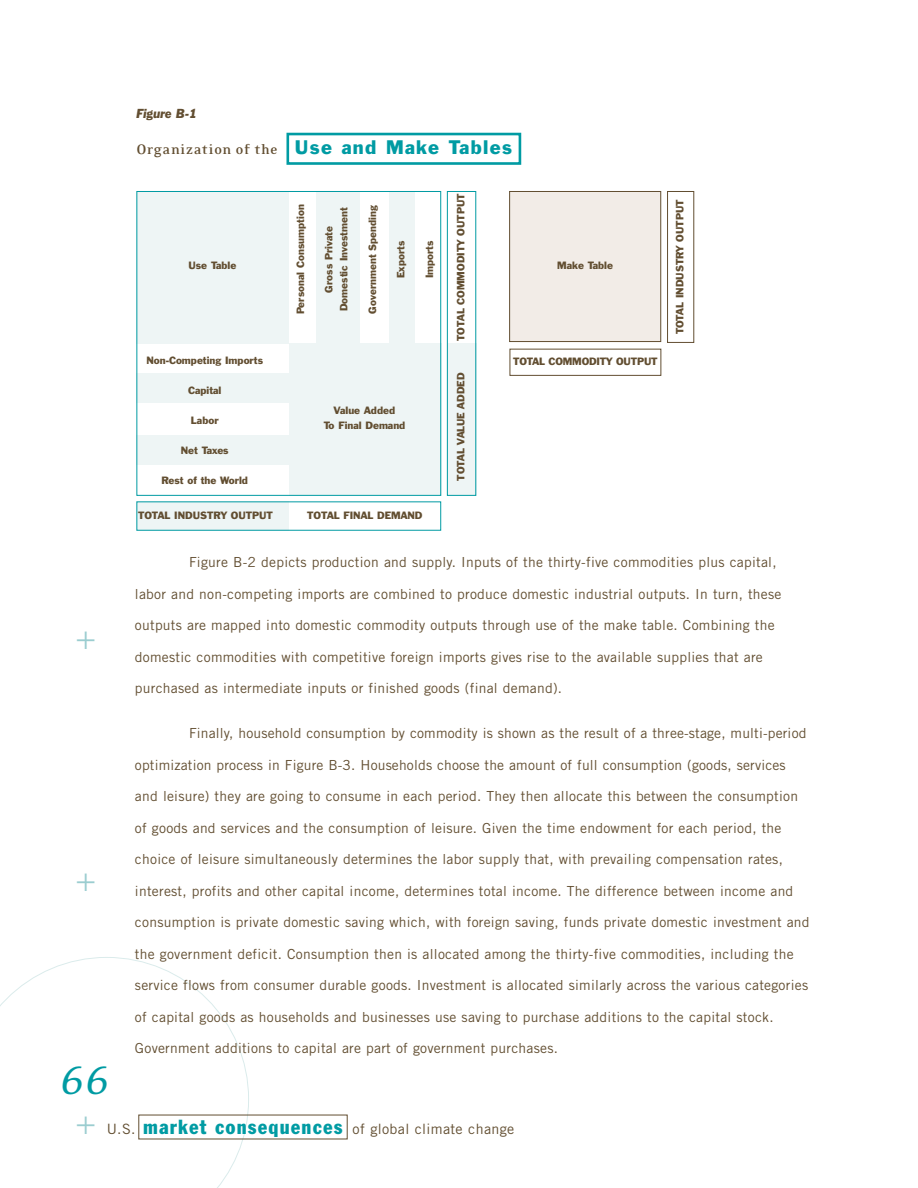
<style>
.page{position:relative;width:918px;height:1188px;background:#fff}
.page>*{position:absolute;margin:0;border:0;box-sizing:border-box;transform-origin:0 0}
.t1{font:italic 45px "Eidetic Serif";color:#009ba3}
.t2{font:300 30px "Akzidenz Grotesk BE";color:#9bcdd0}
.t3{font:700 15.75px "Eidetic Serif";letter-spacing:.02em;color:#624e31}
.t4{font:14.25px "Trade Gothic";letter-spacing:.025em;color:#624e31}
.t5{font:13.8px "Trade Gothic";letter-spacing:.02em;color:#624e31}
.t6{font:italic 12px "Franklin Gothic BT";color:#624e31}
.t7{font:9.75px/15px "Franklin Gothic BT";color:#624e31;text-align:center}
.s1{font-family:"Franklin Gothic BT";font-weight:400;font-size:18px;color:#009ba3}
.s2{font-family:"Franklin Gothic BT";font-stretch:condensed;font-size:20.25px;color:#009ba3}
</style>
<div class="page">
<svg style="left:0;top:957px;width:249px;height:231px"></svg>
<div style="left:136px;top:191px;width:153px;height:152px;background:#eef5f5"></div>
<div style="left:289px;top:343px;width:152px;height:152px;background:#eef5f5"></div>
<div style="left:286px;top:133px;width:235px;height:32px;border:3px solid #009ba3"></div>
<div style="left:136px;top:374px;width:153px;height:29px;background:#eef5f5"></div>
<div style="left:136px;top:435px;width:153px;height:30px;background:#eef5f5"></div>
<div style="left:136px;top:501px;width:153px;height:30px;background:#eef5f5"></div>
<div style="left:316px;top:192px;width:44px;height:151px;background:#eef5f5"></div>
<div style="left:389px;top:192px;width:25px;height:151px;background:#eef5f5"></div>
<div style="left:447px;top:343px;width:29px;height:153px;background:#eef5f5"></div>
<div style="left:447px;top:191px;width:29px;height:305px;border:1px solid #009ba3"></div>
<div style="left:667px;top:191px;width:27px;height:152px;border:1px solid #624e31"></div>
<div style="left:510px;top:349px;width:151px;height:27px;border:1px solid #624e31"></div>
<div style="left:136px;top:191px;width:305px;height:305px;border:1px solid #009ba3"></div>
<div style="left:510px;top:191px;width:151px;height:151px;background:#f2ece7"></div>
<div style="left:509px;top:191px;width:152px;height:151px;border:1px solid #624e31"></div>
<p class="t6" style="left:136px;top:109px;width:62px">Figure B-1</p>
<p class="t3" style="left:136px;top:143px;width:377px">Organization of the <span class="s1">Use and Make Tables</span></p>
<h2 class="t2" style="left:76px;top:628px;width:22px">+</h2>
<h2 class="t2" style="left:76px;top:870px;width:22px">+</h2>
<h1 class="t1" style="left:59px;top:1062px;width:52px">66</h1>
<p class="t7" style="left:189px;top:260px;width:49px">Use Table</p>
<p class="t7" style="left:146px;top:354px;width:118px">Non-Competing Imports</p>
<p class="t7" style="left:188px;top:384px;width:35px">Capital</p>
<p class="t7" style="left:191px;top:414px;width:29px">Labor</p>
<p class="t7" style="left:181px;top:444px;width:49px">Net Taxes</p>
<p class="t7" style="left:161px;top:474px;width:88px">Rest of the World</p>
<p class="t7" style="left:294px;top:314px;width:111px;rotate:-90deg">Personal Consumption</p>
<p class="t7" style="left:323px;top:311px;width:105px;rotate:-90deg">Gross Private<br>Domestic Investment</p>
<p class="t7" style="left:366px;top:314px;width:110px;rotate:-90deg">Government Spending</p>
<p class="t7" style="left:395px;top:278px;width:39px;rotate:-90deg">Exports</p>
<p class="t7" style="left:423px;top:278px;width:39px;rotate:-90deg">Imports</p>
<p class="t7" style="left:324px;top:404px;width:83px">Value Added<br>To Final Demand</p>
<p class="t7" style="left:138px;top:509px;width:137px">TOTAL INDUSTRY OUTPUT</p>
<p class="t7" style="left:307px;top:509px;width:117px">TOTAL FINAL DEMAND</p>
<p class="t7" style="left:455px;top:341px;width:149px;rotate:-90deg">TOTAL COMMODITY OUTPUT</p>
<p class="t7" style="left:674px;top:334px;width:137px;rotate:-90deg">TOTAL INDUSTRY OUTPUT</p>
<p class="t7" style="left:513px;top:355px;width:146px">TOTAL COMMODITY OUTPUT</p>
<p class="t7" style="left:557px;top:260px;width:57px">Make Table</p>
<p class="t7" style="left:455px;top:481px;width:110px;rotate:-90deg">TOTAL VALUE ADDED</p>
<p class="t5" style="left:189px;top:557px;width:589px">Figure B-2 depicts production and supply. Inputs of the thirty-five commodities plus capital,</p>
<p class="t5" style="left:135px;top:589px;width:648px">labor and non-competing imports are combined to produce domestic industrial outputs. In turn, these</p>
<p class="t5" style="left:135px;top:620px;width:641px">outputs are mapped into domestic commodity outputs through use of the make table. Combining the</p>
<p class="t5" style="left:135px;top:652px;width:629px">domestic commodities with competitive foreign imports gives rise to the available supplies that are</p>
<p class="t5" style="left:135px;top:683px;width:429px">purchased as intermediate inputs or finished goods (final demand).</p>
<p class="t5" style="left:189px;top:728px;width:619px">Finally, household consumption by commodity is shown as the result of a three-stage, multi-period</p>
<p class="t5" style="left:135px;top:760px;width:652px">optimization process in Figure B-3. Households choose the amount of full consumption (goods, services</p>
<p class="t5" style="left:135px;top:791px;width:665px">and leisure) they are going to consume in each period. They then allocate this between the consumption</p>
<p class="t5" style="left:135px;top:823px;width:648px">of goods and services and the consumption of leisure. Given the time endowment for each period, the</p>
<p class="t5" style="left:135px;top:854px;width:649px">choice of leisure simultaneously determines the labor supply that, with prevailing compensation rates,</p>
<p class="t5" style="left:135px;top:886px;width:660px">interest, profits and other capital income, determines total income. The difference between income and</p>
<p class="t5" style="left:135px;top:917px;width:676px">consumption is private domestic saving which, with foreign saving, funds private domestic investment and</p>
<p class="t5" style="left:135px;top:949px;width:660px">the government deficit. Consumption then is allocated among the thirty-five commodities, including the</p>
<p class="t5" style="left:135px;top:980px;width:675px">service flows from consumer durable goods. Investment is allocated similarly across the various categories</p>
<p class="t5" style="left:135px;top:1012px;width:640px">of capital goods as households and businesses use saving to purchase additions to the capital stock.</p>
<p class="t5" style="left:135px;top:1043px;width:425px">Government additions to capital are part of government purchases.</p>
<h2 class="t2" style="left:76px;top:1112px;width:22px">+</h2>
<p class="t4" style="left:107px;top:1124px;width:409px">U.S. <span class="s2">market consequences</span> of global climate change</p>
</div>
